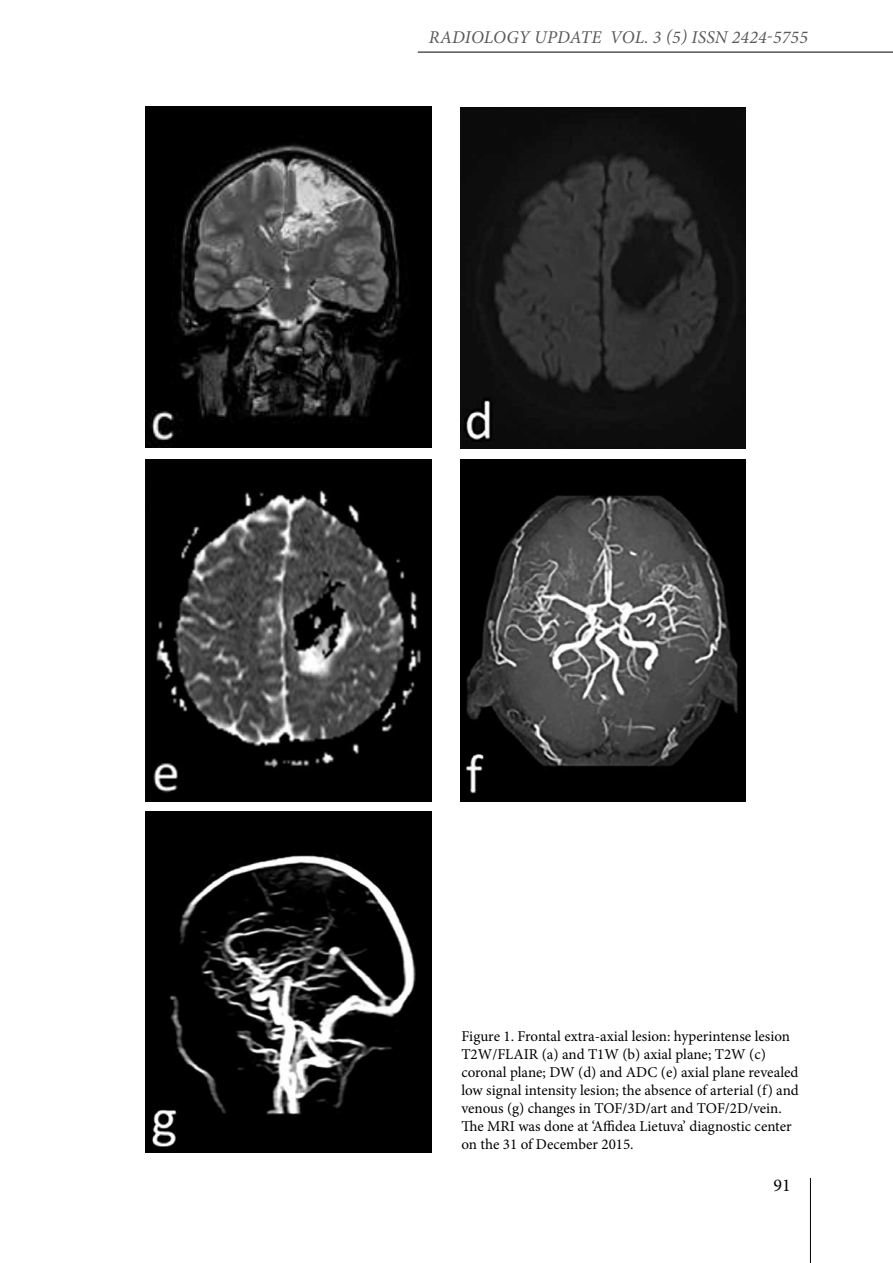
<style>
.page{position:relative;width:893px;height:1263px;background:#fff}
.page>*{position:absolute;margin:0;border:0;box-sizing:border-box;transform-origin:0 0}
.t1{font:italic 18px "Minion Pro";letter-spacing:.01em;color:#58595b}
.t2{font:18px "Minion Pro";color:#000}
.t3{font:15px/18px "Minion Pro";color:#000}
</style>
<div class="page">
<hr style="left:418px;top:52px;width:475px;height:1px;background:#000">
<hr style="left:810px;top:1178px;width:1px;height:85px;background:#000">
<img style="left:146px;top:106px;width:285px;height:342px">
<img style="left:460px;top:107px;width:286px;height:342px">
<img style="left:146px;top:459px;width:285px;height:342px">
<img style="left:460px;top:459px;width:286px;height:342px">
<img style="left:146px;top:812px;width:286px;height:340px">
<p class="t1" style="left:429px;top:25px;width:381px">RADIOLOGY UPDATE VOL. 3 (5) ISSN 2424-5755</p>
<p class="t3" style="left:461px;top:1027px;width:339px">Figure 1. Frontal extra-axial lesion: hyperintense lesion T2W/FLAIR (a) and T1W (b) axial plane; T2W (c) coronal plane; DW (d) and ADC (e) axial plane revealed low signal intensity lesion; the absence of arterial (f) and venous (g) changes in TOF/3D/art and TOF/2D/vein.<br>The MRI was done at ‘Affidea Lietuva’ diagnostic center on the 31 of December 2015.</p>
<p class="t2" style="left:774px;top:1173px;width:19px">91</p>
</div>
